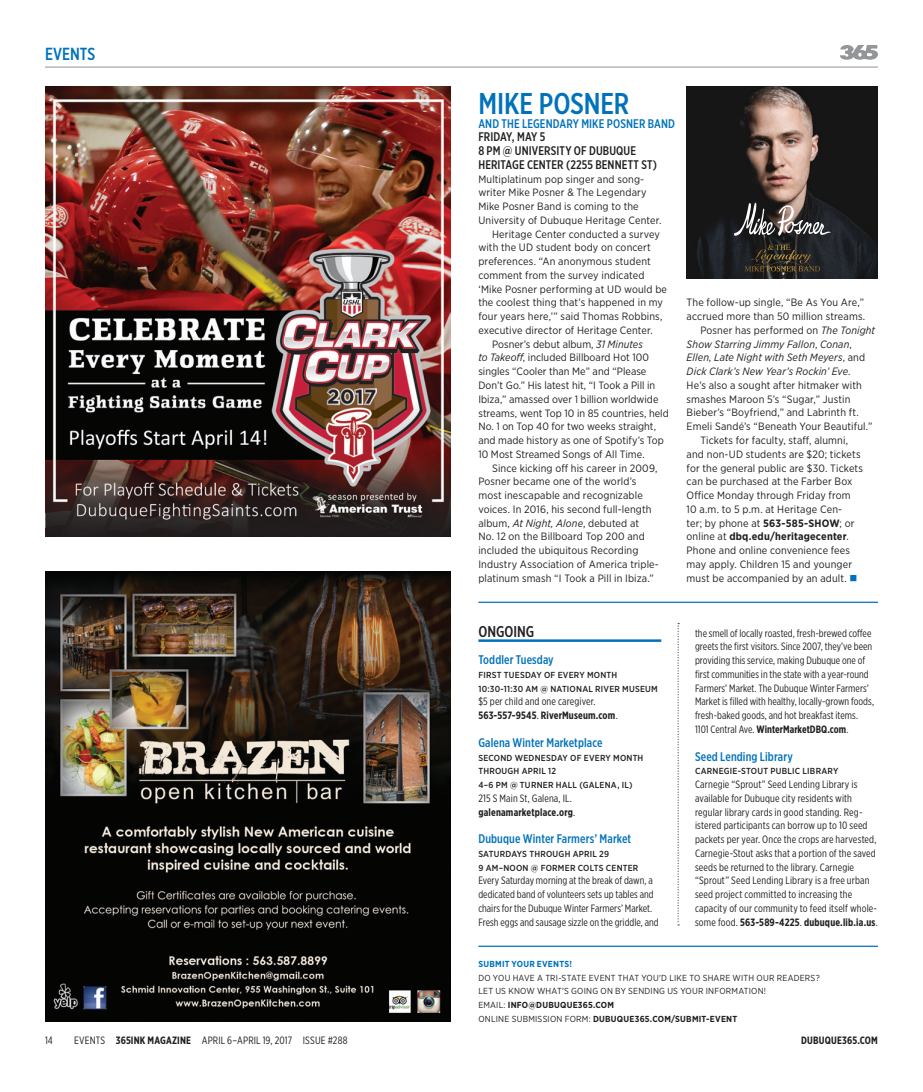
<style>
.page{position:relative;width:923px;height:1092px;background:#fff}
.page>*{position:absolute;margin:0;border:0;box-sizing:border-box;transform-origin:0 0}
.t1{font:500 30px "Gotham X Narrow";color:#0072bc}
.t2{font:500 17.5px "Gotham X Narrow";color:#0072bc}
.t3{font:500 15.62px "Gotham X Narrow";color:#231f20}
.t4{font:500 12.5px "Gotham X Narrow";letter-spacing:.01em;color:#0072bc}
.t5{font:500 12.5px/13.8px "Gotham X Narrow";letter-spacing:.005em;color:#231f20}
.t6{font:10.62px "Gotham Narrow";letter-spacing:.01em;color:#231f20}
.t7{font:10.62px/13.8px "Gotham X Narrow";letter-spacing:.005em;color:#231f20}
.t8{font:italic 10.62px "Gotham Narrow";letter-spacing:.01em;color:#231f20}
.t9{font:700 10.62px "Gotham Narrow";letter-spacing:.02em;color:#231f20}
.t10{font:700 10.62px "Gotham X Narrow";letter-spacing:.015em;color:#231f20}
.t11{font:500 8.75px/13.8px "Gotham Narrow";letter-spacing:.025em;color:#231f20}
.t12{font:8.75px/13.8px "Gotham Narrow";letter-spacing:.025em;color:#231f20}
.t13{font:700 8.75px "Gotham Narrow";letter-spacing:.025em;color:#0072bc}
.s1{font-style:italic}
.s2{font-style:normal}
.s3{font-weight:700}
.s4{font-weight:400}
.s5{color:#0072bc}
</style>
<div class="page">
<hr style="left:45px;top:67px;width:833px;height:1px;background:#939598">
<svg style="left:840px;top:45px;width:38px;height:15px"></svg>
<hr style="left:478px;top:945px;width:400px;height:1px;background:#0072bc">
<hr style="left:478px;top:639px;width:183px;height:2px;background:#0072bc">
<svg style="left:677px;top:622px;width:2px;height:303px"></svg>
<hr style="left:478px;top:601px;width:400px;height:1px;background:#0072bc">
<img style="left:686px;top:86px;width:192px;height:193px">
<svg style="left:744px;top:245px;width:76px;height:26px;background:#363125"></svg>
<svg style="left:734px;top:203px;width:96px;height:33px;background:#5c5958"></svg>
<img style="left:45px;top:86px;width:405px;height:450px">
<img style="left:45px;top:571px;width:405px;height:450px">
<h2 class="t2" style="left:45px;top:43px;width:52px">Events</h2>
<h1 class="t1" style="left:478px;top:85px;width:152px">MIKE POSN ER</h1>
<p class="t4" style="left:478px;top:116px;width:198px">AND THE LEGENDARY MIKE POSN ER BAND</p>
<p class="t5" style="left:478px;top:130px;width:180px">FRIDAY, MAY 5<br>8 PM @ UNIVERSITY OF DUBUQUE<br>HERITAGE CENTER (2255 BENN ETT ST)</p>
<p class="t6" style="left:478px;top:172px;width:167px">Multiplatinum pop singer and song-</p>
<p class="t6" style="left:478px;top:186px;width:170px">writer Mike Posner &amp; The Legendary</p>
<p class="t6" style="left:478px;top:200px;width:162px">Mike Posner Band is coming to the</p>
<p class="t6" style="left:478px;top:213px;width:184px">University of Dubuque Heritage Center.</p>
<p class="t6" style="left:492px;top:227px;width:169px">Heritage Center conducted a survey</p>
<p class="t6" style="left:478px;top:241px;width:174px">with the UD student body on concert</p>
<p class="t6" style="left:478px;top:255px;width:174px">preferences. “An anonymous student</p>
<p class="t6" style="left:478px;top:268px;width:168px">comment from the survey indicated</p>
<p class="t6" style="left:478px;top:282px;width:190px">‘Mike Posner performing at UD would be</p>
<p class="t6" style="left:478px;top:296px;width:186px">the coolest thing that’s happened in my</p>
<p class="t6" style="left:478px;top:310px;width:185px">four years here,’” said Thomas Robbins,</p>
<p class="t6" style="left:478px;top:323px;width:176px">executive director of Heritage Center.</p>
<p class="t6" style="left:492px;top:337px;width:152px">Posner’s debut album, <span class="s1">31 Minutes</span></p>
<p class="t6" style="left:478px;top:351px;width:172px"><span class="s1">to Takeoff</span>, included Billboard Hot 100</p>
<p class="t6" style="left:478px;top:365px;width:169px">singles “Cooler than Me” and “Please</p>
<p class="t6" style="left:478px;top:378px;width:178px">Don’t Go.” His latest hit, “I Took a Pill in</p>
<p class="t6" style="left:478px;top:392px;width:182px">Ibiza,” amassed over 1 billion worldwide</p>
<p class="t6" style="left:478px;top:406px;width:192px">streams, went Top 10 in 85 countries, held</p>
<p class="t6" style="left:478px;top:420px;width:179px">No. 1 on Top 40 for two weeks straight,</p>
<p class="t6" style="left:478px;top:433px;width:187px">and made history as one of Spotify’s Top</p>
<p class="t6" style="left:478px;top:447px;width:168px">10 Most Streamed Songs of All Time.</p>
<p class="t6" style="left:492px;top:461px;width:167px">Since kicking off his career in 2009,</p>
<p class="t6" style="left:478px;top:475px;width:159px">Posner became one of the world’s</p>
<p class="t6" style="left:478px;top:488px;width:166px">most inescapable and recognizable</p>
<p class="t6" style="left:478px;top:502px;width:174px">voices. In 2016, his second full-length</p>
<p class="t6" style="left:478px;top:516px;width:162px">album, <span class="s1">At Night, Alone</span>, debuted at</p>
<p class="t6" style="left:478px;top:530px;width:168px">No. 12 on the Billboard Top 200 and</p>
<p class="t6" style="left:478px;top:543px;width:162px">included the ubiquitous Recording</p>
<p class="t6" style="left:478px;top:557px;width:182px">Industry Association of America triple-</p>
<p class="t6" style="left:478px;top:571px;width:177px">platinum smash “I Took a Pill in Ibiza.”</p>
<p class="t6" style="left:686px;top:296px;width:179px">The follow-up single, “Be As You Are,”</p>
<p class="t6" style="left:686px;top:310px;width:180px">accrued more than 50 million streams.</p>
<p class="t6" style="left:700px;top:323px;width:176px">Posner has performed on <span class="s1">The Tonight</span></p>
<p class="t8" style="left:686px;top:337px;width:167px">Show Starring Jimmy Fallon<span class="s2">,</span> Conan<span class="s2">,</span></p>
<p class="t8" style="left:686px;top:351px;width:180px">Ellen<span class="s2">,</span> Late Night with Seth Meyers<span class="s2">, and</span></p>
<p class="t8" style="left:686px;top:365px;width:165px">Dick Clark’s New Year’s Rockin’ Eve<span class="s2">.</span></p>
<p class="t6" style="left:686px;top:378px;width:177px">He’s also a sought after hitmaker with</p>
<p class="t6" style="left:686px;top:392px;width:165px">smashes Maroon 5’s “Sugar,” Justin</p>
<p class="t6" style="left:686px;top:406px;width:174px">Bieber’s “Boyfriend,” and Labrinth ft.</p>
<p class="t6" style="left:686px;top:420px;width:187px">Emeli Sandé’s “Beneath Your Beautiful.”</p>
<p class="t6" style="left:700px;top:433px;width:149px">Tickets for faculty, staff, alumni,</p>
<p class="t6" style="left:686px;top:447px;width:175px">and non-UD students are $20; tickets</p>
<p class="t6" style="left:686px;top:461px;width:178px">for the general public are $30. Tickets</p>
<p class="t6" style="left:686px;top:475px;width:167px">can be purchased at the Farber Box</p>
<p class="t6" style="left:686px;top:488px;width:166px">Office Monday through Friday from</p>
<p class="t6" style="left:686px;top:502px;width:157px">10 a.m. to 5 p.m. at Heritage Cen-</p>
<p class="t6" style="left:686px;top:516px;width:169px">ter; by phone at <span class="s3">563-585-SHOW</span>; or</p>
<p class="t9" style="left:686px;top:529px;width:164px"><span class="s4">online at</span> dbq.edu/heritagecenter<span class="s4">.</span></p>
<p class="t6" style="left:686px;top:543px;width:165px">Phone and online convenience fees</p>
<p class="t6" style="left:686px;top:557px;width:167px">may apply. Children 15 and younger</p>
<p class="t6" style="left:686px;top:571px;width:172px">must be accompanied by an adult. <span class="s5">■</span></p>
<h3 class="t3" style="left:478px;top:621px;width:57px">ONGOING</h3>
<p class="t4" style="left:478px;top:652px;width:77px">Toddler Tuesday</p>
<p class="t11" style="left:478px;top:667px;width:181px">FIRST TUESDAY OF EVERY MONTH<br>10:30-11:30 AM @ NATIONAL RIVER MUSEUM</p>
<p class="t7" style="left:478px;top:694px;width:141px">$5 per child and one caregiver.<br><span class="s3">563-557-9545</span>. <span class="s3">RiverMuseum.com</span>.</p>
<p class="t4" style="left:478px;top:734px;width:125px">Galena Winter Marketplace</p>
<p class="t11" style="left:478px;top:750px;width:166px">SECOND WEDNESDAY OF EVERY MONTH<br>THROUGH APRIL 12<br>4–6 PM @ TURNER HALL (GALENA, IL)</p>
<p class="t7" style="left:478px;top:790px;width:98px">215 S Main St, Galena, IL. <span class="s3">galenamarketplace.org</span>.</p>
<p class="t4" style="left:478px;top:831px;width:154px">Dubuque Winter Farmers’ Market</p>
<p class="t11" style="left:478px;top:846px;width:161px">SATURDAYS THROUGH APRIL 29<br>9 AM–NOON @ FORMER COLTS CENTER</p>
<p class="t7" style="left:478px;top:873px;width:182px">Every Saturday morning at the break of dawn, a dedicated band of volunteers sets up tables and chairs for the Dubuque Winter Farmers’ Market.<br>Fresh eggs and sausage sizzle on the griddle, and</p>
<p class="t7" style="left:695px;top:625px;width:180px">the smell of locally roasted, fresh-brewed coffee greets the first visitors. Since 2007, they’ve been providing this service, making Dubuque one of first communities in the state with a year-round Farmers’ Market. The Dubuque Winter Farmers’ Market is filled with healthy, locally-grown foods, fresh-baked goods, and hot breakfast items.<br>1101 Central Ave. <span class="s3">WinterMarketDBQ.com</span>.</p>
<p class="t4" style="left:695px;top:748px;width:99px">Seed Lending Library</p>
<p class="t11" style="left:695px;top:764px;width:145px">CARNEGIE-STOUT PUBLIC LIBRARY</p>
<p class="t7" style="left:695px;top:777px;width:184px">Carnegie “Sprout” Seed Lending Library is available for Dubuque city residents with regular library cards in good standing. Reg&shy;istered participants can borrow up to 10 seed packets per year. Once the crops are harvested, Carnegie-Stout asks that a portion of the saved seeds be returned to the library. Carnegie “Sprout” Seed Lending Library is a free urban seed project committed to increasing the capacity of our community to feed itself whole&shy;some food. <span class="s3">563-589-4225</span>. <span class="s3">dubuque.lib.ia.us</span>.</p>
<p class="t13" style="left:478px;top:958px;width:95px">SUBMIT YOUR EVENTS!</p>
<p class="t12" style="left:478px;top:970px;width:343px">DO YOU HAVE A TRI-STATE EVENT THAT YOU'D LIKE TO SHARE WITH OUR READERS?<br>LET US KNOW WHAT'S GOING ON BY SENDING US YOUR INFORMATION!<br>EMAIL: <span class="s3">INFO@DUBUQUE365.COM<br></span>ONLINE SUBMISSION FORM: <span class="s3">DUBUQUE365.COM/SUBMIT-EVENT</span></p>
<p class="t7" style="left:45px;top:1033px;width:9px">14</p>
<p class="t7" style="left:74px;top:1033px;width:275px">Events <span class="s3">365INK MAGAZINE</span> April 6–April 19, 2017 Issue #288</p>
<p class="t10" style="left:801px;top:1033px;width:78px">DUBUQUE365.COM</p>
</div>
